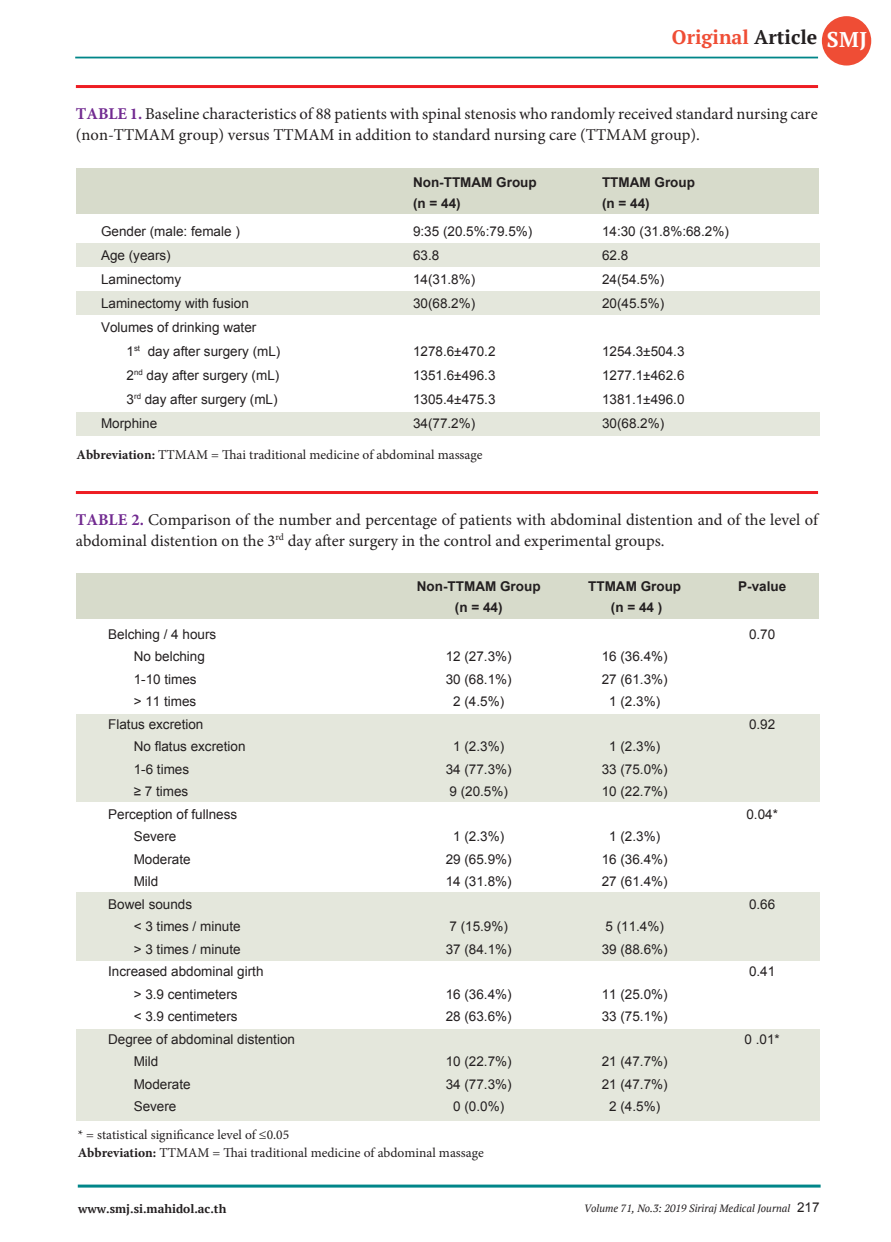
<style>
.page{position:relative;width:891px;height:1242px;background:#fff}
.page>*{position:absolute;margin:0;border:0;box-sizing:border-box;transform-origin:0 0}
.t1{font:700 19.5px "PT Serif";color:#ef4d35}
.t2{font:16.5px/21px "Minion Pro";color:#231f20}
.t3{font:13.5px "Arial";color:#231f20}
.t4{font:13.5px "Minion Pro";color:#231f20}
.t5{font:700 13.5px "Arial";color:#231f20}
.t6{font:700 12px "PT Serif";color:#231f20}
.t7{font:italic 10.5px "PT Serif";color:#231f20}
.s1{color:#231f20}
.s2{font-size:21.3px;color:#fff}
.s3{font-weight:700;color:#722b91}
.s4{font-weight:700}
.s5{font-family:"Arial";font-style:normal;font-size:13.5px}
</style>
<div class="page">
<hr style="left:75px;top:57px;width:743px;height:1px;background:#008689">
<hr style="left:78px;top:1185px;width:743px;height:3px;background:#008689">
<div style="left:822px;top:16px;width:49px;height:50px;background:#ef4d35;border-radius:50%"></div>
<div style="left:76px;top:169px;width:743px;height:45px;background:#d7dbcb"></div>
<div style="left:76px;top:573px;width:743px;height:46px;background:#d7dbcb"></div>
<div style="left:76px;top:243px;width:743px;height:24px;background:#e4e7dc"></div>
<div style="left:76px;top:714px;width:743px;height:88px;background:#e4e7dc"></div>
<div style="left:76px;top:892px;width:743px;height:68px;background:#e4e7dc"></div>
<div style="left:76px;top:1029px;width:743px;height:91px;background:#e4e7dc"></div>
<div style="left:76px;top:291px;width:743px;height:24px;background:#e4e7dc"></div>
<div style="left:76px;top:412px;width:743px;height:24px;background:#e4e7dc"></div>
<hr style="left:76px;top:85px;width:742px;height:3px;background:#ee1d23">
<hr style="left:76px;top:491px;width:742px;height:3px;background:#ee1d23">
<h1 class="t1" style="left:672px;top:24px;width:197px">Original <span class="s1">Article</span> <span class="s2">SMJ</span></h1>
<p class="t2" style="left:76px;top:103px;width:743px"><span class="s3">TABLE 1.</span> Baseline characteristics of 88 patients with spinal stenosis who randomly received standard nursing care (non-TTMAM group) versus TTMAM in addition to standard nursing care (TTMAM group).</p>
<p class="t5" style="left:413px;top:173px;width:125px">Non-TTMAM Group</p>
<p class="t5" style="left:602px;top:173px;width:94px">TTMAM Group</p>
<p class="t5" style="left:413px;top:194px;width:49px">(n = 44)</p>
<p class="t5" style="left:602px;top:194px;width:49px">(n = 44)</p>
<p class="t3" style="left:101px;top:222px;width:140px">Gender (male: female )</p>
<p class="t3" style="left:413px;top:222px;width:121px">9:35 (20.5%:79.5%)</p>
<p class="t3" style="left:602px;top:222px;width:128px">14:30 (31.8%:68.2%)</p>
<p class="t3" style="left:101px;top:246px;width:71px">Age (years)</p>
<p class="t3" style="left:413px;top:246px;width:28px">63.8</p>
<p class="t3" style="left:602px;top:246px;width:28px">62.8</p>
<p class="t3" style="left:101px;top:270px;width:82px">Laminectomy</p>
<p class="t3" style="left:413px;top:270px;width:64px">14(31.8%)</p>
<p class="t3" style="left:602px;top:270px;width:64px">24(54.5%)</p>
<p class="t3" style="left:101px;top:294px;width:149px">Laminectomy with fusion</p>
<p class="t3" style="left:413px;top:294px;width:64px">30(68.2%)</p>
<p class="t3" style="left:602px;top:294px;width:64px">20(45.5%)</p>
<p class="t3" style="left:101px;top:318px;width:157px">Volumes of drinking water</p>
<p class="t3" style="left:127px;top:342px;width:155px">1<sup>st</sup> day after surgery (mL)</p>
<p class="t3" style="left:413px;top:342px;width:84px">1278.6±470.2</p>
<p class="t3" style="left:602px;top:342px;width:84px">1254.3±504.3</p>
<p class="t3" style="left:127px;top:366px;width:154px">2<sup>nd</sup> day after surgery (mL)</p>
<p class="t3" style="left:413px;top:366px;width:84px">1351.6±496.3</p>
<p class="t3" style="left:602px;top:366px;width:84px">1277.1±462.6</p>
<p class="t3" style="left:127px;top:390px;width:153px">3<sup>rd</sup> day after surgery (mL)</p>
<p class="t3" style="left:413px;top:390px;width:84px">1305.4±475.3</p>
<p class="t3" style="left:602px;top:390px;width:84px">1381.1±496.0</p>
<p class="t3" style="left:101px;top:414px;width:58px">Morphine</p>
<p class="t3" style="left:413px;top:414px;width:64px">34(77.2%)</p>
<p class="t3" style="left:602px;top:414px;width:64px">30(68.2%)</p>
<p class="t4" style="left:77px;top:446px;width:408px"><span class="s4">Abbreviation:</span> TTMAM = Thai traditional medicine of abdominal massage</p>
<p class="t2" style="left:76px;top:509px;width:744px"><span class="s3">TABLE 2.</span> Comparison of the number and percentage of patients with abdominal distention and of the level of abdominal distention on the 3<sup>rd</sup> day after surgery in the control and experimental groups.</p>
<p class="t5" style="left:417px;top:577px;width:125px">Non-TTMAM Group</p>
<p class="t5" style="left:588px;top:577px;width:94px">TTMAM Group</p>
<p class="t5" style="left:738px;top:577px;width:50px">P-value</p>
<p class="t5" style="left:455px;top:598px;width:49px">(n = 44)</p>
<p class="t5" style="left:611px;top:598px;width:53px">(n = 44 )</p>
<p class="t3" style="left:108px;top:625px;width:110px">Belching / 4 hours</p>
<p class="t3" style="left:749px;top:625px;width:28px">0.70</p>
<p class="t3" style="left:134px;top:648px;width:73px">No belching</p>
<p class="t3" style="left:446px;top:648px;width:68px">12 (27.3%)</p>
<p class="t3" style="left:602px;top:648px;width:68px">16 (36.4%)</p>
<p class="t3" style="left:134px;top:670px;width:65px">1-10 times</p>
<p class="t3" style="left:446px;top:670px;width:68px">30 (68.1%)</p>
<p class="t3" style="left:602px;top:670px;width:68px">27 (61.3%)</p>
<p class="t3" style="left:134px;top:693px;width:64px">&gt; 11 times</p>
<p class="t3" style="left:453px;top:693px;width:53px">2 (4.5%)</p>
<p class="t3" style="left:609px;top:693px;width:53px">1 (2.3%)</p>
<p class="t3" style="left:108px;top:715px;width:97px">Flatus excretion</p>
<p class="t3" style="left:749px;top:715px;width:28px">0.92</p>
<p class="t3" style="left:134px;top:738px;width:113px">No flatus excretion</p>
<p class="t3" style="left:453px;top:738px;width:53px">1 (2.3%)</p>
<p class="t3" style="left:609px;top:738px;width:53px">1 (2.3%)</p>
<p class="t3" style="left:134px;top:760px;width:57px">1-6 times</p>
<p class="t3" style="left:446px;top:760px;width:68px">34 (77.3%)</p>
<p class="t3" style="left:602px;top:760px;width:68px">33 (75.0%)</p>
<p class="t3" style="left:134px;top:783px;width:56px">≥ 7 times</p>
<p class="t3" style="left:449px;top:783px;width:60px">9 (20.5%)</p>
<p class="t3" style="left:602px;top:783px;width:68px">10 (22.7%)</p>
<p class="t3" style="left:108px;top:805px;width:131px">Perception of fullness</p>
<p class="t3" style="left:746px;top:805px;width:33px">0.04*</p>
<p class="t3" style="left:134px;top:828px;width:44px">Severe</p>
<p class="t3" style="left:453px;top:828px;width:53px">1 (2.3%)</p>
<p class="t3" style="left:609px;top:828px;width:53px">1 (2.3%)</p>
<p class="t3" style="left:134px;top:850px;width:59px">Moderate</p>
<p class="t3" style="left:446px;top:850px;width:68px">29 (65.9%)</p>
<p class="t3" style="left:602px;top:850px;width:68px">16 (36.4%)</p>
<p class="t3" style="left:134px;top:873px;width:26px">Mild</p>
<p class="t3" style="left:446px;top:873px;width:68px">14 (31.8%)</p>
<p class="t3" style="left:602px;top:873px;width:68px">27 (61.4%)</p>
<p class="t3" style="left:108px;top:895px;width:86px">Bowel sounds</p>
<p class="t3" style="left:749px;top:895px;width:28px">0.66</p>
<p class="t3" style="left:134px;top:918px;width:108px">&lt; 3 times / minute</p>
<p class="t3" style="left:449px;top:918px;width:60px">7 (15.9%)</p>
<p class="t3" style="left:605px;top:918px;width:60px">5 (11.4%)</p>
<p class="t3" style="left:134px;top:940px;width:108px">&gt; 3 times / minute</p>
<p class="t3" style="left:446px;top:940px;width:68px">37 (84.1%)</p>
<p class="t3" style="left:602px;top:940px;width:68px">39 (88.6%)</p>
<p class="t3" style="left:108px;top:963px;width:157px">Increased abdominal girth</p>
<p class="t3" style="left:749px;top:963px;width:28px">0.41</p>
<p class="t3" style="left:134px;top:985px;width:105px">&gt; 3.9 centimeters</p>
<p class="t3" style="left:446px;top:985px;width:68px">16 (36.4%)</p>
<p class="t3" style="left:602px;top:985px;width:68px">11 (25.0%)</p>
<p class="t3" style="left:134px;top:1008px;width:105px">&lt; 3.9 centimeters</p>
<p class="t3" style="left:446px;top:1008px;width:68px">28 (63.6%)</p>
<p class="t3" style="left:602px;top:1008px;width:68px">33 (75.1%)</p>
<p class="t3" style="left:108px;top:1030px;width:188px">Degree of abdominal distention</p>
<p class="t3" style="left:745px;top:1030px;width:37px">0 .01*</p>
<p class="t3" style="left:134px;top:1053px;width:26px">Mild</p>
<p class="t3" style="left:446px;top:1053px;width:68px">10 (22.7%)</p>
<p class="t3" style="left:602px;top:1053px;width:68px">21 (47.7%)</p>
<p class="t3" style="left:134px;top:1075px;width:59px">Moderate</p>
<p class="t3" style="left:446px;top:1075px;width:68px">34 (77.3%)</p>
<p class="t3" style="left:602px;top:1075px;width:68px">21 (47.7%)</p>
<p class="t3" style="left:134px;top:1098px;width:44px">Severe</p>
<p class="t3" style="left:453px;top:1098px;width:53px">0 (0.0%)</p>
<p class="t3" style="left:609px;top:1098px;width:53px">2 (4.5%)</p>
<p class="t4" style="left:78px;top:1126px;width:213px">* = statistical significance level of ≤0.05</p>
<p class="t4" style="left:78px;top:1144px;width:408px"><span class="s4">Abbreviation:</span> TTMAM = Thai traditional medicine of abdominal massage</p>
<p class="t6" style="left:78px;top:1201px;width:150px">www.smj.si.mahidol.ac.th</p>
<p class="t7" style="left:584px;top:1202px;width:237px">Volume 71, No.3: 2019 Siriraj Medical Journal <span class="s5">217</span></p>
</div>
